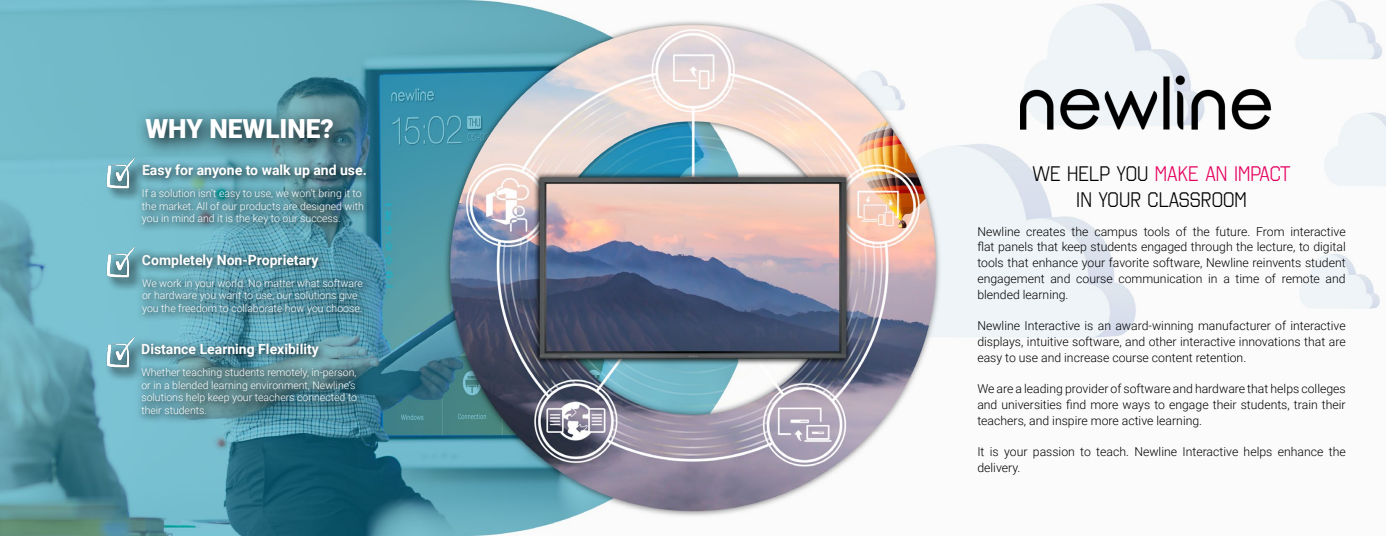
<style>
.page{position:relative;width:1386px;height:536px;background:#fff}
.page>*{position:absolute;margin:0;border:0;box-sizing:border-box;transform-origin:0 0}
.t1{font:900 26.25px "Roboto";color:#fff}
.t2{font:21px/25.2px "Octin College Bk";color:#000;text-align:center}
.t3{font:700 14px "Roboto";color:#fff}
.t4{font:300 12.25px/15.8px "Roboto";color:#000;text-align:justify}
.t5{font:300 10.5px/12.6px "Roboto";color:#fff}
.s1{color:#e6005e}
</style>
<div class="page">
<img style="left:0;top:0;width:1386px;height:535px">
<img style="left:1020px;top:76px;width:252px;height:54px">
<div style="left:134px;top:106px;width:220px;height:53px;background:#000;opacity:.75"></div>
<div style="left:136px;top:158px;width:240px;height:30px;background:#000;opacity:.75"></div>
<div style="left:136px;top:182px;width:237px;height:52px;background:#000;opacity:.75"></div>
<div style="left:105px;top:156px;width:44px;height:46px;background:#000;opacity:.75"></div>
<img style="left:107px;top:156px;width:29px;height:33px">
<div style="left:136px;top:247px;width:192px;height:30px;background:#000;opacity:.75"></div>
<div style="left:136px;top:272px;width:237px;height:51px;background:#000;opacity:.75"></div>
<div style="left:105px;top:246px;width:44px;height:46px;background:#000;opacity:.75"></div>
<img style="left:107px;top:246px;width:29px;height:32px">
<div style="left:135px;top:337px;width:193px;height:30px;background:#000;opacity:.75"></div>
<div style="left:135px;top:362px;width:232px;height:62px;background:#000;opacity:.75"></div>
<div style="left:104px;top:335px;width:44px;height:46px;background:#000;opacity:.75"></div>
<img style="left:106px;top:335px;width:29px;height:33px">
<h1 class="t1" style="left:146px;top:110px;width:190px">WHY NEWLINE?</h1>
<p class="t3" style="left:142px;top:160px;width:226px">Easy for anyone to walk up and use.</p>
<p class="t5" style="left:142px;top:186px;width:224px">If a solution isn’t easy to use, we won’t bring it to the market. All of our products are designed with you in mind and it is the key to our success.</p>
<p class="t3" style="left:142px;top:250px;width:178px">Completely Non-Proprietary</p>
<p class="t5" style="left:142px;top:276px;width:222px">We work in your world. No matter what software or hardware you want to use, our solutions give you the freedom to collaborate how you choose.</p>
<p class="t3" style="left:141px;top:339px;width:179px">Distance Learning Flexibility</p>
<p class="t5" style="left:141px;top:365px;width:217px">Whether teaching students remotely, in-person, or in a blended learning environment, Newline’s solutions help keep your teachers connected to their students.</p>
<h2 class="t2" style="left:1033px;top:161px;width:260px">WE HELP YOU <span class="s1">MAKE AN IMPACT<br></span>IN YOUR CLASSROOM</h2>
<p class="t4" style="left:977px;top:223px;width:370px">Newline creates the campus tools of the future. From interactive flat panels that keep students engaged through the lecture, to digital tools that enhance your favorite software, Newline reinvents student engagement and course communication in a time of remote and blended learning.</p>
<p class="t4" style="left:977px;top:317px;width:370px">Newline Interactive is an award-winning manufacturer of interactive displays, intuitive software, and other interactive innovations that are easy to use and increase course content retention.</p>
<p class="t4" style="left:977px;top:380px;width:370px">We are a leading provider of software and hardware that helps colleges and universities find more ways to engage their students, train their teachers, and inspire more active learning.</p>
<p class="t4" style="left:977px;top:443px;width:370px">It is your passion to teach. Newline Interactive helps enhance the delivery.</p>
</div>
